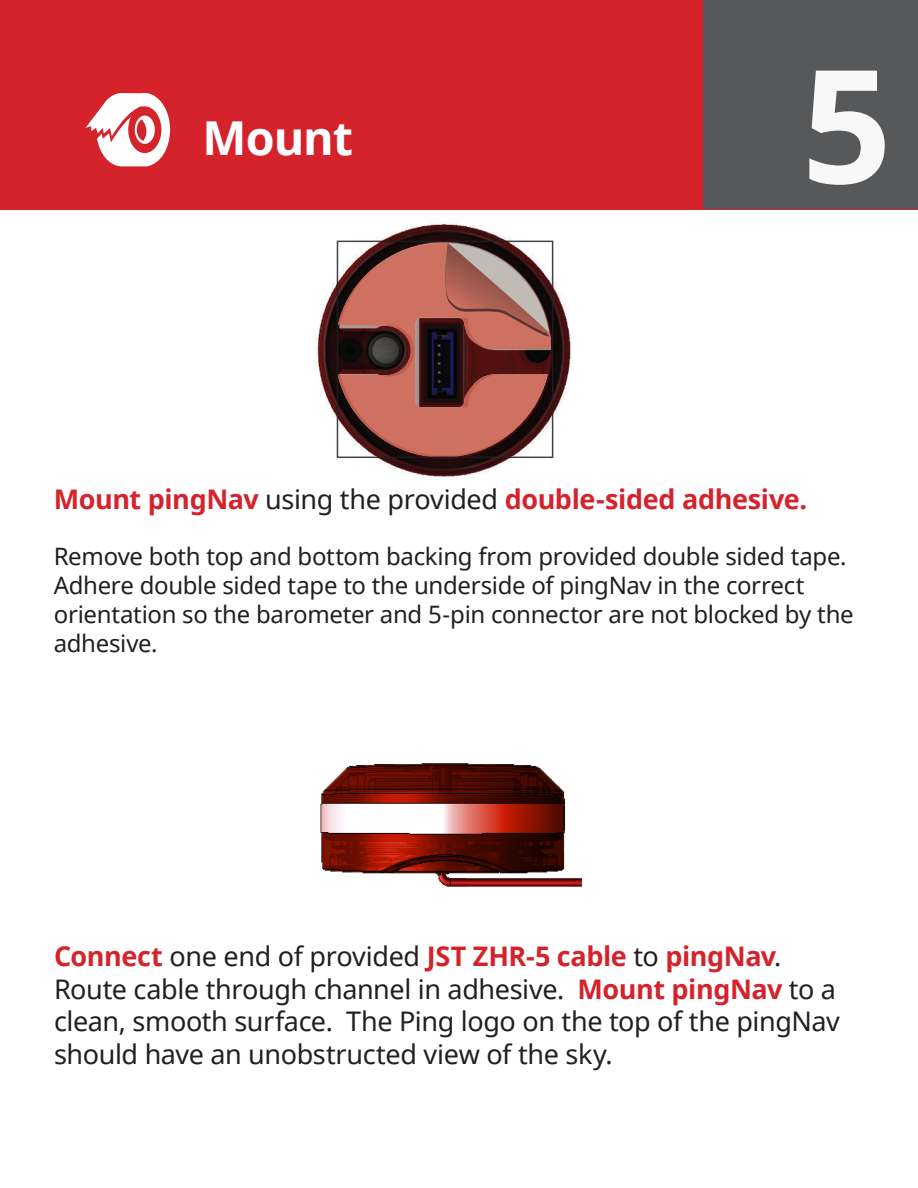
<style>
.page{position:relative;width:918px;height:1188px;background:#fff}
.page>*{position:absolute;margin:0;border:0;box-sizing:border-box;transform-origin:0 0}
.Noto_Sans_Heading{font:700 157.8px "Noto Sans";color:#f8f8f8}
.Noto_Sans_Heading-2{font:700 46.65px "Noto Sans";letter-spacing:-.02em;color:#fff}
.Noto_Sans_Heading-3{font:27px/32.4px "Noto Sans";letter-spacing:-.015em;color:#231f20}
.Body_Copy_9pt{font:700 27px "Noto Sans";letter-spacing:-.015em;color:#d5232c}
.Body_Copy_9pt-2{font:24px/28.8px "Noto Sans";letter-spacing:-.015em;color:#231f20}
.s1{font-weight:400;color:#231f20}
.s2{font-weight:700;color:#d5232c}
</style>
<div class="page">
<div style="left:0;top:0;width:918px;height:210px;background:#d5232c"></div>
<div style="left:703px;top:1px;width:214px;height:208px;background:#57585a"></div>
<svg style="left:86px;top:93px;width:84px;height:73px"></svg>
<img style="left:315px;top:222px;width:257px;height:257px">
<svg style="left:340px;top:244px;width:210px;height:211px;fill:#ce7161"></svg>
<svg style="left:445px;top:244px;width:105px;height:92px"></svg>
<div style="left:337px;top:241px;width:216px;height:217px;border:2px solid #231f20"></div>
<img style="left:320px;top:763px;width:263px;height:124px">
<p class="Noto_Sans_Heading-2" style="left:202px;top:105px;width:152px">Mount</p>
<p class="Noto_Sans_Heading" style="left:802px;top:15px;width:92px">5</p>
<p class="Body_Copy_9pt" style="left:54px;top:481px;width:755px">Mount pingNav <span class="s1">using the provided</span> double-sided adhesive.</p>
<p class="Body_Copy_9pt-2" style="left:54px;top:542px;width:801px">Remove both top and bottom backing from provided double sided tape.<br>Adhere double sided tape to the underside of pingNav in the correct orientation so the barometer and 5-pin connector are not blocked by the adhesive.</p>
<p class="Noto_Sans_Heading-3" style="left:54px;top:940px;width:788px"><span class="s2">Connect</span> one end of provided <span class="s2">JST ZHR-5 cable</span> to <span class="s2">pingNav</span>.<br>Route cable through channel in adhesive. <span class="s2">Mount pingNav</span> to a clean, smooth surface. The Ping logo on the top of the pingNav should have an unobstructed view of the sky.</p>
</div>
